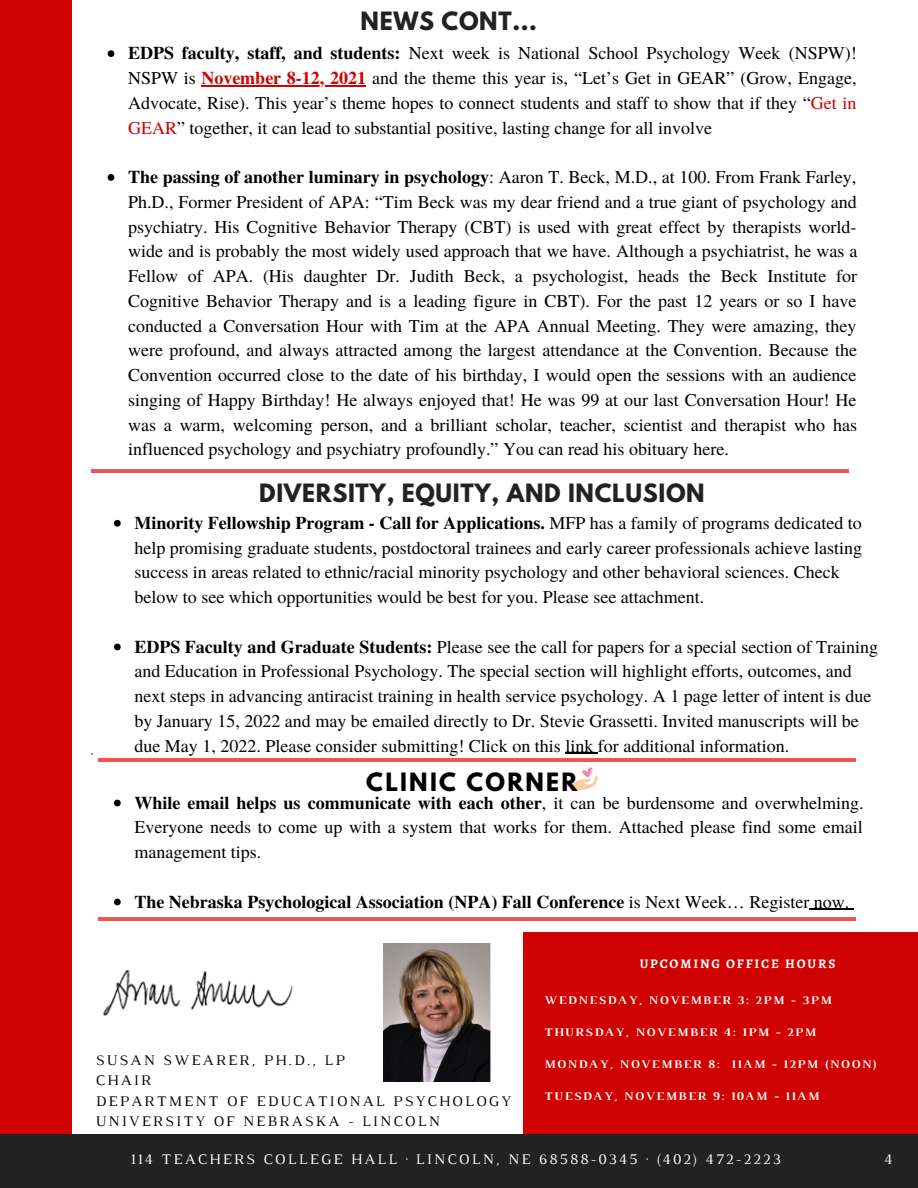
<style>
.page{position:relative;width:918px;height:1188px;background:#fff}
.page>*{position:absolute;margin:0;border:0;box-sizing:border-box;transform-origin:0 0}
.t1{font:700 22.35px "League Spartan";letter-spacing:.03em;color:#222}
.t2{font:700 22.35px "League Spartan";letter-spacing:.1em;color:#000}
.t3{font:18px/24.8px "Te X Gyre Termes";color:#000;text-align:justify}
.t4{font:700 18px "Te X Gyre Termes";color:#000}
.t5{font:15.45px "Luthier";color:#000}
.t6{font:15px "Luthier";letter-spacing:.14em;color:#000}
.t7{font:15px "Luthier";letter-spacing:.14em;color:#fff}
.t8{font:700 13.2px "Alegreya";letter-spacing:.14em;color:#fff}
.t9{font:700 12px "Luthier";letter-spacing:.14em;color:#fff}
.s1{font-weight:700}
.s2{font-weight:700;color:#d00101}
.s3{color:#d00101}
.s4{font-weight:400}
</style>
<div class="page">
<div style="left:0;top:0;width:72px;height:1188px;background:#d00101"></div>
<div style="left:523px;top:932px;width:395px;height:216px;background:#d00101"></div>
<div style="left:0;top:1134px;width:918px;height:54px;background:#222"></div>
<svg style="left:114px;top:520px;width:7px;height:7px"></svg>
<svg style="left:114px;top:644px;width:7px;height:6px"></svg>
<hr style="left:565px;top:753px;width:33px;height:1px;background:#000">
<img style="left:103px;top:970px;width:190px;height:46px">
<hr style="left:99px;top:917px;width:757px;height:3px;background:#f25453">
<svg style="left:572px;top:767px;width:26px;height:24px"></svg>
<img style="left:383px;top:943px;width:107px;height:139px">
<svg style="left:114px;top:800px;width:7px;height:6px"></svg>
<svg style="left:114px;top:899px;width:7px;height:6px"></svg>
<hr style="left:809px;top:909px;width:40px;height:1px;background:#000">
<hr style="left:99px;top:758px;width:757px;height:3px;background:#f25453">
<hr style="left:92px;top:470px;width:757px;height:3px;background:#f25453">
<svg style="left:108px;top:50px;width:6px;height:7px"></svg>
<hr style="left:201px;top:85px;width:165px;height:1px;background:#d00101">
<svg style="left:108px;top:174px;width:6px;height:7px"></svg>
<p class="t5" style="left:91px;top:748px;width:3px">·</p>
<p class="t1" style="left:361px;top:10px;width:178px">NEWS CONT...</p>
<p class="t3" style="left:128px;top:40px;width:730px"><span class="s1">EDPS faculty, staff, and students:</span> Next week is National School Psychology Week (NSPW)!<br>NSPW is <span class="s2">November 8-12, 2021</span> and the theme this year is, “Let’s Get in GEAR” (Grow, Engage, Advocate, Rise). This year’s theme hopes to connect students and staff to show that if they “<span class="s3">Get in GEAR</span>” together, it can lead to substantial positive, lasting change for all involve</p>
<p class="t3" style="left:128px;top:164px;width:731px"><span class="s1">The passing of another luminary in psychology</span>: Aaron T. Beck, M.D., at 100. From Frank Farley, Ph.D., Former President of APA: “Tim Beck was my dear friend and a true giant of psychology and psychiatry. His Cognitive Behavior Therapy (CBT) is used with great effect by therapists world&shy;wide and is probably the most widely used approach that we have. Although a psychiatrist, he was a Fellow of APA. (His daughter Dr. Judith Beck, a psychologist, heads the Beck Institute for Cognitive Behavior Therapy and is a leading figure in CBT). For the past 12 years or so I have conducted a Conversation Hour with Tim at the APA Annual Meeting. They were amazing, they were profound, and always attracted among the largest attendance at the Convention. Because the Convention occurred close to the date of his birthday, I would open the sessions with an audience singing of Happy Birthday! He always enjoyed that! He was 99 at our last Conversation Hour! He was a warm, welcoming person, and a brilliant scholar, teacher, scientist and therapist who has influenced psychology and psychiatry profoundly.” You can read his obituary here.</p>
<p class="t1" style="left:259px;top:482px;width:447px">DIVERSITY, EQUITY, AND INCLUSION</p>
<p class="t3" style="left:134px;top:510px;width:729px;text-align:left"><span class="s1">Minority Fellowship Program - Call for Applications.</span> MFP has a family of programs dedicated to help promising graduate students, postdoctoral trainees and early career professionals achieve lasting success in areas related to ethnic/racial minority psychology and other behavioral sciences. Check below to see which opportunities would be best for you. Please see attachment.</p>
<p class="t3" style="left:134px;top:633px;width:745px;text-align:left"><span class="s1">EDPS Faculty and Graduate Students:</span> Please see the call for papers for a special section of Training and Education in Professional Psychology. The special section will highlight efforts, outcomes, and next steps in advancing antiracist training in health service psychology. A 1 page letter of intent is due by January 15, 2022 and may be emailed directly to Dr. Stevie Grassetti. Invited manuscripts will be due May 1, 2022. Please consider submitting! Click on this link for additional information.</p>
<p class="t2" style="left:366px;top:771px;width:213px">CLINIC CORNER</p>
<p class="t3" style="left:134px;top:789px;width:731px"><span class="s1">While email helps us communicate with each other</span>, it can be burdensome and overwhelming.<br>Everyone needs to come up with a system that works for them. Attached please find some email management tips.</p>
<p class="t4" style="left:134px;top:888px;width:716px">The Nebraska Psychological Association (NPA) Fall Conference <span class="s4">is Next Week… Register now.</span></p>
<p class="t8" style="left:640px;top:954px;width:197px">UPCOMING OFFICE HOURS</p>
<p class="t6" style="left:96px;top:1055px;width:251px">SUSAN SWEARER, PH.D., LP</p>
<p class="t6" style="left:96px;top:1075px;width:57px">CHAIR</p>
<p class="t6" style="left:96px;top:1095px;width:417px">DEPARTMENT OF EDUCATIONAL PSYCHOLOGY</p>
<p class="t6" style="left:96px;top:1116px;width:345px">UNIVERSITY OF NEBRASKA - LINCOLN</p>
<p class="t9" style="left:544px;top:996px;width:288px">WEDNESDAY, NOVEMBER 3: 2PM - 3PM</p>
<p class="t9" style="left:544px;top:1028px;width:273px">THURSDAY, NOVEMBER 4: 1PM - 2PM</p>
<p class="t9" style="left:544px;top:1060px;width:334px">MONDAY, NOVEMBER 8: 11AM - 12PM (NOON)</p>
<p class="t9" style="left:544px;top:1092px;width:276px">TUESDAY, NOVEMBER 9: 10AM - 11AM</p>
<p class="t7" style="left:131px;top:1154px;width:652px">114 TEACHERS COLLEGE HALL · LINCOLN, NE 68588-0345 · (402) 472-2223</p>
<p class="t7" style="left:885px;top:1154px;width:10px">4</p>
</div>
